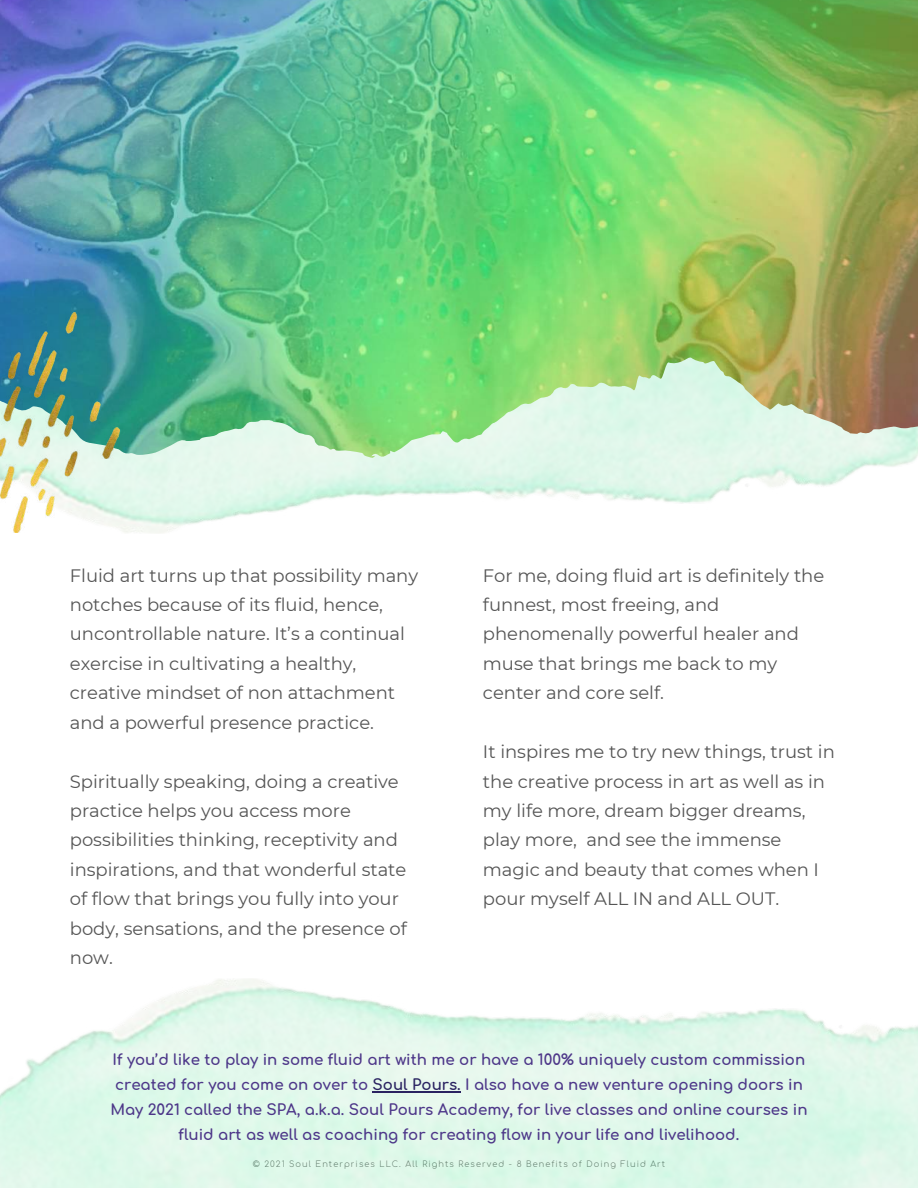
<style>
.page{position:relative;width:918px;height:1188px;background:#fff}
.page>*{position:absolute;margin:0;border:0;box-sizing:border-box;transform-origin:0 0}
.t1{font:18px/29.4px "Montserrat";color:#555}
.t2{font:700 15px/24.8px "Comfortaa";color:#4d3789;text-align:center}
.t3{font:300 8.25px "Comfortaa";letter-spacing:.13em;color:#555}
.s1{color:#2a2361}
</style>
<div class="page">
<img style="left:0;top:0;width:918px;height:533px">
<img style="left:203px;top:0;width:715px;height:365px">
<img style="left:0;top:312px;width:120px;height:221px">
<img style="left:0;top:979px;width:918px;height:209px">
<hr style="left:373px;top:1091px;width:88px;height:1px;background:#2a2361">
<p class="t1" style="left:70px;top:560px;width:350px">Fluid art turns up that possibility many notches because of its fluid, hence, uncontrollable nature. It’s a continual exercise in cultivating a healthy, creative mindset of non attachment and a powerful presence practice.</p>
<p class="t1" style="left:70px;top:766px;width:339px">Spiritually speaking, doing a creative practice helps you access more possibilities thinking, receptivity and inspirations, and that wonderful state of flow that brings you fully into your body, sensations, and the presence of now.</p>
<p class="t1" style="left:483px;top:560px;width:343px">For me, doing fluid art is definitely the funnest, most freeing, and phenomenally powerful healer and muse that brings me back to my center and core self.</p>
<p class="t1" style="left:483px;top:737px;width:353px">It inspires me to try new things, trust in the creative process in art as well as in my life more, dream bigger dreams, play more, and see the immense magic and beauty that comes when I pour myself ALL IN and ALL OUT.</p>
<p class="t2" style="left:110px;top:1048px;width:699px">If you’d like to play in some fluid art with me or have a 100% uniquely custom commission created for you come on over to <span class="s1">Soul Pours.</span> I also have a new venture opening doors in May 2021 called the SPA, a.k.a. Soul Pours Academy, for live classes and online courses in fluid art as well as coaching for creating flow in your life and livelihood.</p>
<p class="t3" style="left:253px;top:1159px;width:414px">© 2021 Soul Enterprises LLC. All Rights Reserved - 8 Benefits of Doing Fluid Art</p>
</div>
